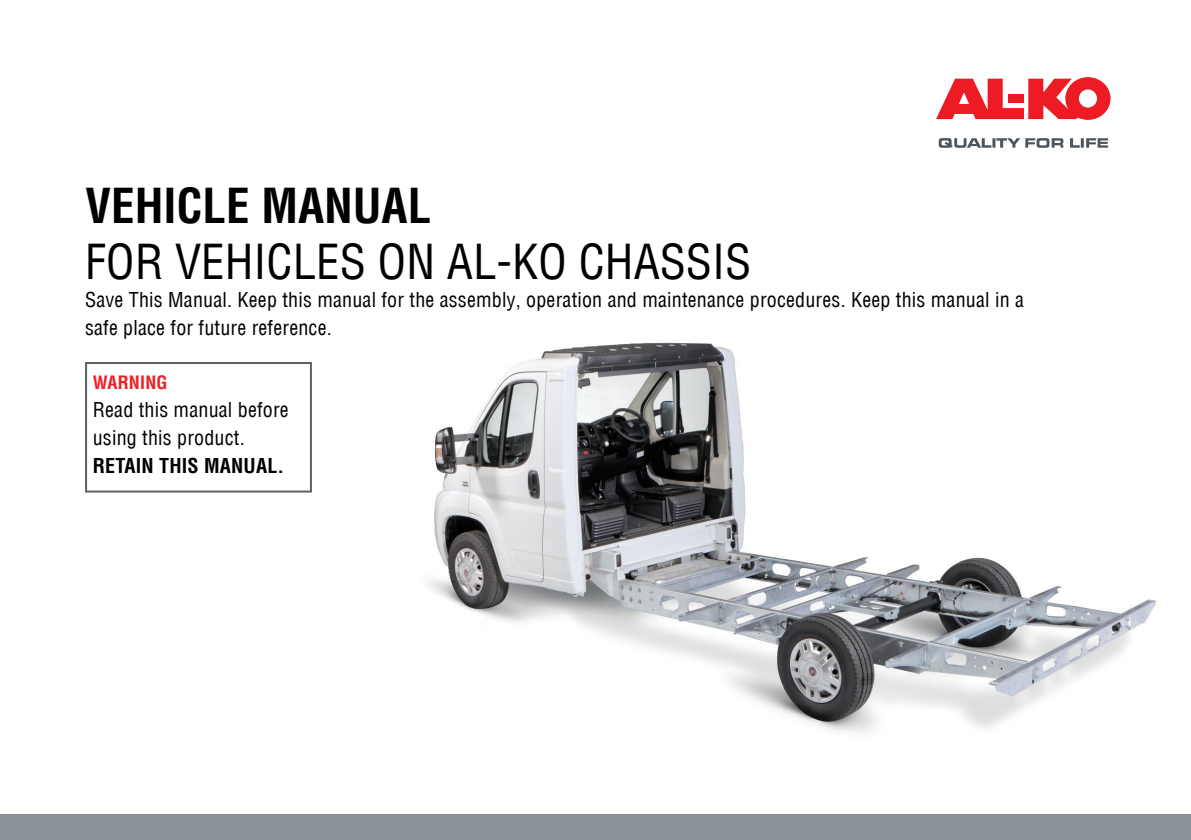
<style>
.page{position:relative;width:1191px;height:840px;background:#fff}
.page>*{position:absolute;margin:0;border:0;box-sizing:border-box;transform-origin:0 0}
.t1{font:condensed 47px "Helvetica Com";color:#000}
.t2{font:700 condensed 47px "Helvetica Com";color:#000}
.t3{font:condensed 20px/28px "Helvetica Com";letter-spacing:.01em;color:#000}
.t4{font:700 condensed 20px "Helvetica Com";letter-spacing:.01em;color:#000}
.t5{font:700 condensed 18px "Helvetica Com";letter-spacing:.01em;color:#ec2127}
</style>
<div class="page">
<img style="left:428px;top:342px;width:728px;height:391px">
<div style="left:85px;top:362px;width:227px;height:130px;border:2px solid #5a6166"></div>
<div style="left:0;top:814px;width:1191px;height:25px;background:#8a9297"></div>
<svg style="left:936px;top:77px;width:174px;height:43px"></svg>
<svg style="left:938px;top:138px;width:170px;height:10px"></svg>
<h1 class="t2" style="left:85px;top:174px;width:348px">VEHICLE MANUAL</h1>
<h1 class="t1" style="left:85px;top:232px;width:667px">FOR VEHICLES ON AL-KO CHASSIS</h1>
<p class="t3" style="left:85px;top:285px;width:940px">Save This Manual. Keep this manual for the assembly, operation and maintenance procedures. Keep this manual in a safe place for future reference.</p>
<p class="t5" style="left:93px;top:370px;width:76px">WARNING</p>
<p class="t3" style="left:93px;top:395px;width:198px">Read this manual before using this product.</p>
<p class="t4" style="left:93px;top:451px;width:193px">RETAIN THIS MANUAL.</p>
</div>
